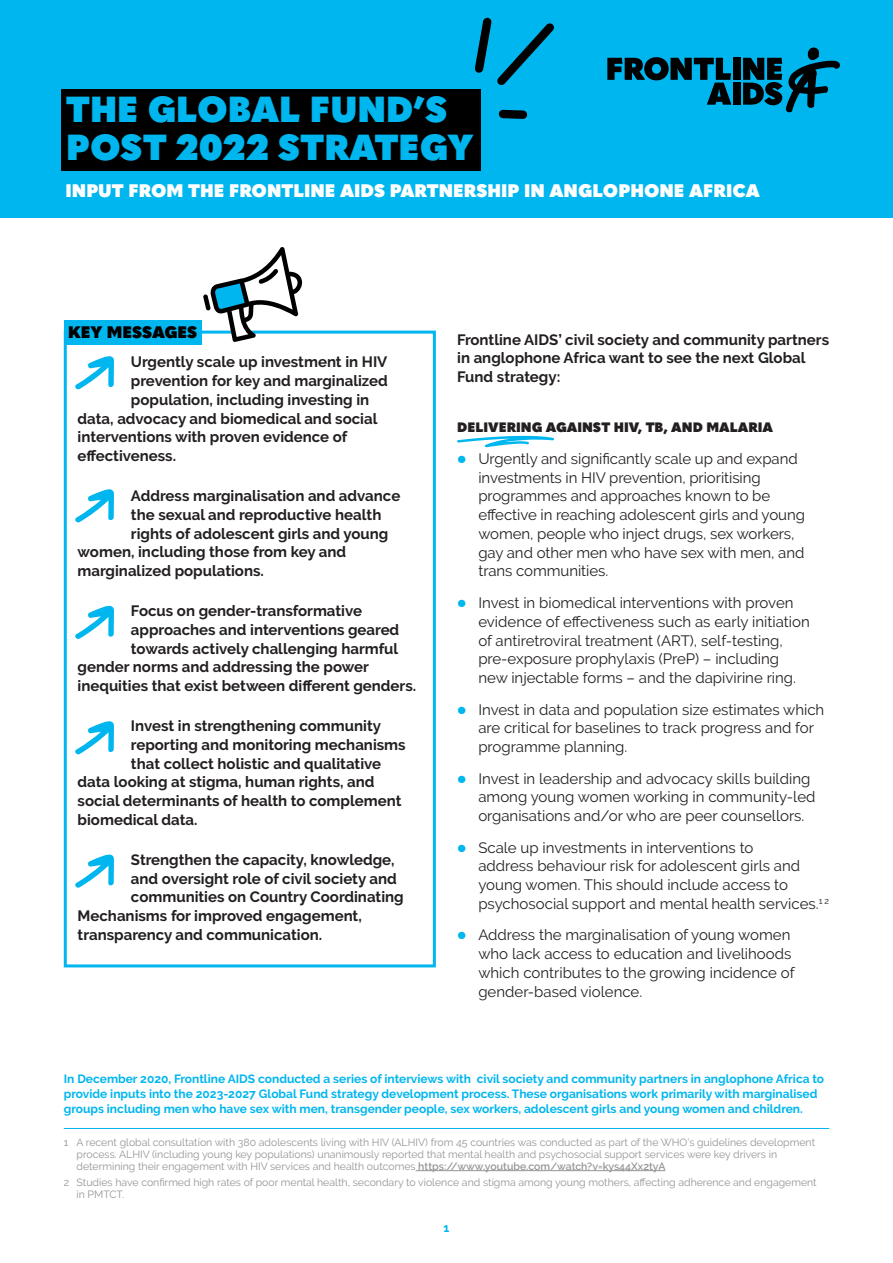
<style>
.page{position:relative;width:893px;height:1263px;background:#fff}
.page>*{position:absolute;margin:0;border:0;box-sizing:border-box;transform-origin:0 0}
.t1{font:800 35.85px/37.7px "Quasimoda";color:#00b6ef}
.t2{font:800 18px "Quasimoda";color:#fff}
.t3{font:800 16.5px "Quasimoda";color:#010000}
.t4{font:15px/18.8px "Raleway";color:#231f20}
.t5{font:700 15px/18.8px "Raleway";color:#231f20}
.t6{font:800 13.5px "Quasimoda";color:#231f20}
.t7{font:700 12px/15px "Raleway";color:#00b6ef}
.t8{font:10.5px/12px "Raleway";color:#939598}
.s1{font-family:"Lato";font-weight:900;color:#00b6ef}
.s2{font-weight:600}
</style>
<div class="page">
<div style="left:64px;top:331px;width:372px;height:636px;border:3px solid #00b6ef"></div>
<div style="left:0;top:0;width:893px;height:218px;background:#00b6ef"></div>
<div style="left:61px;top:89px;width:420px;height:81px;background:#010000"></div>
<div style="left:64px;top:320px;width:138px;height:24px;background:#00b6ef"></div>
<svg style="left:457px;top:436px;width:97px;height:11px"></svg>
<svg style="left:75px;top:356px;width:39px;height:34px"></svg>
<svg style="left:75px;top:489px;width:39px;height:34px"></svg>
<svg style="left:75px;top:605px;width:39px;height:34px"></svg>
<svg style="left:75px;top:721px;width:39px;height:34px"></svg>
<svg style="left:75px;top:854px;width:39px;height:34px"></svg>
<svg style="left:474px;top:17px;width:80px;height:102px"></svg>
<svg style="left:203px;top:247px;width:99px;height:95px"></svg>
<div style="left:733px;top:58px;width:7px;height:22px;background:#010000"></div>
<svg style="left:607px;top:57px;width:124px;height:48px"></svg>
<div style="left:733px;top:83px;width:7px;height:22px;background:#010000"></div>
<svg style="left:743px;top:47px;width:97px;height:65px"></svg>
<hr style="left:64px;top:1128px;width:765px;height:1px;background:#00b6ef">
<hr style="left:416px;top:1170px;width:249px;height:1px;background:#939598">
<h1 class="t1" style="left:66px;top:89px;width:409px">THE GLOBAL FUND’S<br>POST 2022 STRATEGY</h1>
<p class="t2" style="left:66px;top:177px;width:696px">INPUT FROM THE FRONTLINE AIDS PARTNERSHIP IN ANGLOPHONE AFRICA</p>
<p class="t3" style="left:68px;top:319px;width:131px">KEY MESSAGES</p>
<p class="t5" style="left:131px;top:353px;width:258px">Urgently scale up investment in HIV</p>
<p class="t5" style="left:131px;top:371px;width:258px">prevention for key and marginalized</p>
<p class="t5" style="left:131px;top:390px;width:240px">population, including investing in</p>
<p class="t5" style="left:78px;top:409px;width:301px">data, advocacy and biomedical and social</p>
<p class="t5" style="left:78px;top:428px;width:271px">interventions with proven evidence of</p>
<p class="t5" style="left:78px;top:446px;width:100px">effectiveness.</p>
<p class="t5" style="left:131px;top:486px;width:271px">Address marginalisation and advance</p>
<p class="t5" style="left:131px;top:505px;width:252px">the sexual and reproductive health</p>
<p class="t5" style="left:131px;top:524px;width:259px">rights of adolescent girls and young</p>
<p class="t5" style="left:78px;top:543px;width:270px">women, including those from key and</p>
<p class="t5" style="left:78px;top:561px;width:188px">marginalized populations.</p>
<p class="t5" style="left:131px;top:601px;width:233px">Focus on gender-transformative</p>
<p class="t5" style="left:131px;top:620px;width:270px">approaches and interventions geared</p>
<p class="t5" style="left:131px;top:639px;width:269px">towards actively challenging harmful</p>
<p class="t5" style="left:78px;top:658px;width:293px">gender norms and addressing the power</p>
<p class="t5" style="left:78px;top:676px;width:340px">inequities that exist between different genders.</p>
<p class="t5" style="left:131px;top:716px;width:252px">Invest in strengthening community</p>
<p class="t5" style="left:131px;top:735px;width:276px">reporting and monitoring mechanisms</p>
<p class="t5" style="left:131px;top:754px;width:252px">that collect holistic and qualitative</p>
<p class="t5" style="left:78px;top:773px;width:298px">data looking at stigma, human rights, and</p>
<p class="t5" style="left:78px;top:791px;width:325px">social determinants of health to complement</p>
<p class="t5" style="left:78px;top:810px;width:121px">biomedical data.</p>
<p class="t5" style="left:131px;top:850px;width:265px">Strengthen the capacity, knowledge,</p>
<p class="t5" style="left:131px;top:869px;width:267px">and oversight role of civil society and</p>
<p class="t5" style="left:131px;top:888px;width:274px">communities on Country Coordinating</p>
<p class="t5" style="left:78px;top:906px;width:286px">Mechanisms for improved engagement,</p>
<p class="t5" style="left:78px;top:925px;width:246px">transparency and communication.</p>
<p class="t5" style="left:457px;top:330px;width:373px">Frontline AIDS’ civil society and community partners in anglophone Africa want to see the next Global<br>Fund strategy:</p>
<p class="t6" style="left:457px;top:417px;width:317px">DELIVERING AGAINST HIV, TB, AND MALARIA</p>
<p class="t4" style="left:478px;top:449px;width:328px;text-indent:-21px"><span class="s1">•</span> Urgently and significantly scale up and expand investments in HIV prevention, prioritising programmes and approaches known to be effective in reaching adolescent girls and young women, people who inject drugs, sex workers, gay and other men who have sex with men, and trans communities.</p>
<p class="t4" style="left:478px;top:593px;width:333px;text-indent:-21px"><span class="s1">•</span> Invest in biomedical interventions with proven evidence of effectiveness such as early initiation of antiretroviral treatment (ART), self-testing, pre-exposure prophylaxis (PreP) – including new injectable forms – and the dapivirine ring.</p>
<p class="t4" style="left:478px;top:700px;width:347px;text-indent:-21px"><span class="s1">•</span> Invest in data and population size estimates which are critical for baselines to track progress and for programme planning.</p>
<p class="t4" style="left:478px;top:769px;width:339px;text-indent:-21px"><span class="s1">•</span> Invest in leadership and advocacy skills building among young women working in community-led organisations and/or who are peer counsellors.</p>
<p class="t4" style="left:478px;top:838px;width:352px;text-indent:-21px"><span class="s1">•</span> Scale up investments in interventions to<br>address behaviour risk for adolescent girls and young women. This should include access to psychosocial support and mental health services.<sup>1</sup> <sup>2</sup></p>
<p class="t4" style="left:478px;top:925px;width:318px;text-indent:-21px"><span class="s1">•</span> Address the marginalisation of young women who lack access to education and livelihoods which contributes to the growing incidence of gender-based violence.</p>
<p class="t7" style="left:64px;top:1071px;width:762px">In December 2020, Frontline AIDS conducted a series of interviews with civil society and community partners in anglophone Africa to provide inputs into the 2023-2027 Global Fund strategy development process. These organisations work primarily with marginalised groups including men who have sex with men, transgender people, sex workers, adolescent girls and young women and children.</p>
<p class="t8" style="left:77px;top:1136px;width:740px;text-indent:-13px">1 A recent global consultation with 380 adolescents living with HIV (ALHIV) from 45 countries was conducted as part of the WHO’s guidelines development process. ALHIV (including young key populations) unanimously reported that mental health and psychosocial support services were key drivers in determining their engagement with HIV services and health outcomes <span class="s2">https://www.youtube.com/watch?v=kys44Xx2tyA</span></p>
<p class="t8" style="left:77px;top:1176px;width:742px;text-indent:-13px">2 Studies have confirmed high rates of poor mental health, secondary to violence and stigma among young mothers, affecting adherence and engagement in PMTCT.</p>
<p class="t7" style="left:443px;top:1220px;width:7px">1</p>
</div>
